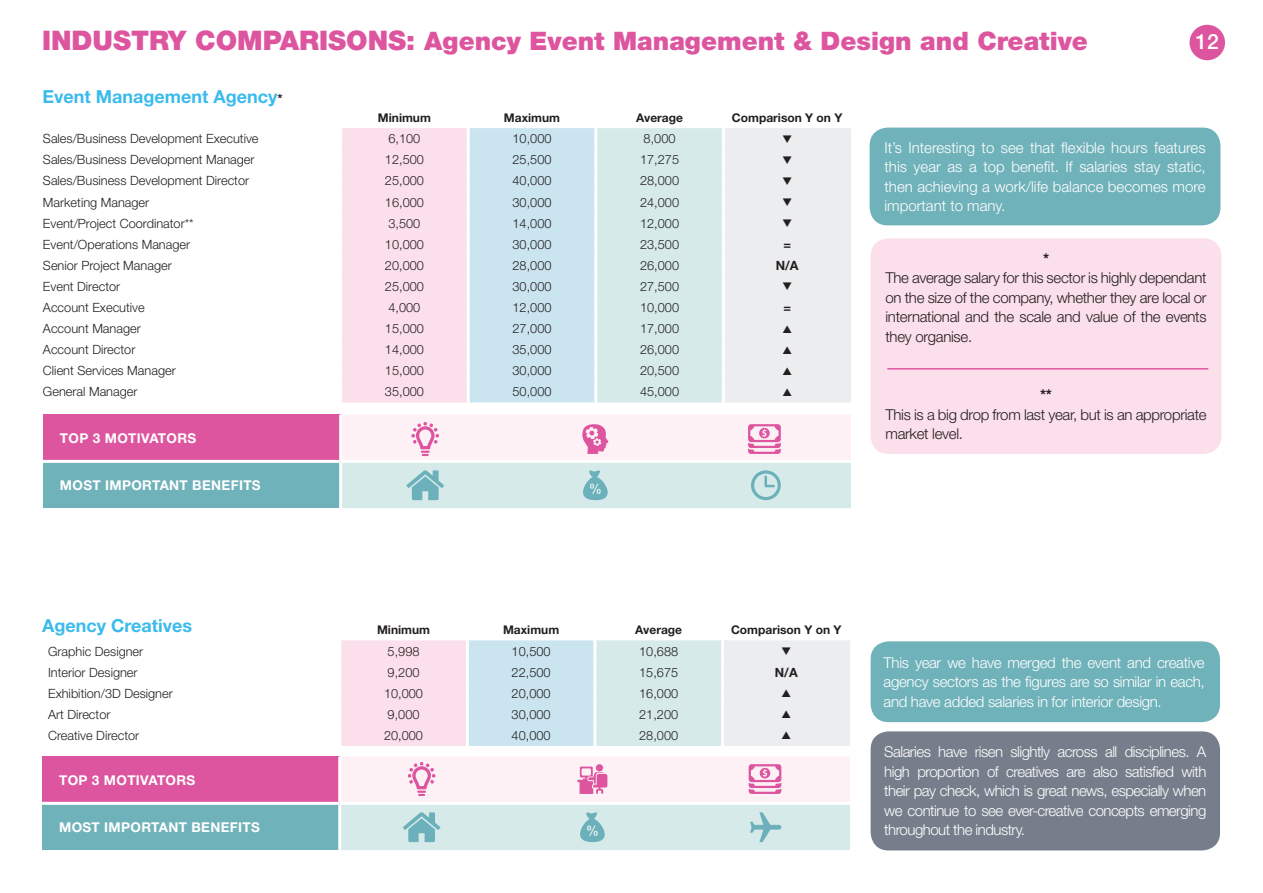
<style>
.page{position:relative;width:1263px;height:893px;background:#fff}
.page>*{position:absolute;margin:0;border:0;box-sizing:border-box;transform-origin:0 0}
.Graph_Title{font:900 25.5px "Helvetica Neue LT Std";color:#de559f}
.Table_body{font:500 21px "Helvetica Neue LT Std";color:#fff}
.t1{font:700 18px "Helvetica Neue LT Std";color:#3abbec}
.Highest{font:300 15px/19.5px "Helvetica Neue LT Std";letter-spacing:-.02em;color:#fff;text-align:justify}
.Highest-2{font:300 15px/19.5px "Helvetica Neue LT Std";letter-spacing:-.02em;color:#231f20;text-align:justify}
.Highest-3{font:700 15px "Helvetica Neue LT Std";color:#231f20}
.Graph_Title-2{font:700 13.5px "Helvetica Neue LT Std";letter-spacing:.025em;color:#fff}
.Table_body-2{font:300 12.75px "Helvetica Neue LT Std";color:#231f20}
.Table_body-3{font:700 12.75px "Helvetica Neue LT Std";color:#231f20}
.Table_body-4{font:700 12px "Helvetica Neue LT Std";color:#231f20}
.s1{font-size:27px}
.s2{font-size:12.75px;color:#231f20}
</style>
<div class="page">
<div style="left:870px;top:128px;width:350px;height:97px;background:#70b2ba;border-radius:18px"></div>
<div style="left:43px;top:415px;width:298px;height:46px;background:#de559f"></div>
<div style="left:43px;top:461px;width:298px;height:47px;background:#70b2ba"></div>
<hr style="left:43px;top:460px;width:298px;height:3px;background:#fff">
<hr style="left:339px;top:415px;width:3px;height:45px;background:#fff">
<hr style="left:339px;top:463px;width:3px;height:45px;background:#fff">
<div style="left:1189px;top:25px;width:36px;height:35px;background:#de559f;border-radius:50%"></div>
<svg style="left:342px;top:415px;width:509px;height:93px"></svg>
<div style="left:871px;top:238px;width:350px;height:216px;background:#fbdfeb;border-radius:18px"></div>
<hr style="left:887px;top:368px;width:321px;height:2px;background:#de559f">
<div style="left:42px;top:756px;width:298px;height:47px;background:#de559f"></div>
<div style="left:42px;top:803px;width:298px;height:47px;background:#70b2ba"></div>
<hr style="left:42px;top:802px;width:298px;height:3px;background:#fff">
<hr style="left:338px;top:756px;width:3px;height:46px;background:#fff">
<hr style="left:338px;top:805px;width:3px;height:45px;background:#fff">
<svg style="left:341px;top:757px;width:509px;height:93px"></svg>
<div style="left:871px;top:641px;width:349px;height:81px;background:#70b2ba;border-radius:18px"></div>
<div style="left:871px;top:731px;width:349px;height:119px;background:#757e8a;border-radius:18px"></div>
<svg style="left:342px;top:128px;width:509px;height:274px;background:#e2e6ed"></svg>
<svg style="left:341px;top:640px;width:509px;height:106px;background:#e2e7ed"></svg>
<p class="Graph_Title" style="left:42px;top:26px;width:1047px"><span class="s1">INDUSTRY COMPARISONS:</span> Agency Event Management &amp; Design and Creative</p>
<p class="t1" style="left:42px;top:85px;width:242px">Event Management Agency<span class="s2">*</span></p>
<p class="Table_body-4" style="left:378px;top:110px;width:55px">Minimum</p>
<p class="Table_body-4" style="left:504px;top:110px;width:58px">Maximum</p>
<p class="Table_body-4" style="left:636px;top:110px;width:48px">Average</p>
<p class="Table_body-4" style="left:732px;top:110px;width:112px">Comparison Y on Y</p>
<p class="Table_body" style="left:1195px;top:29px;width:25px">12</p>
<p class="Table_body-2" style="left:43px;top:131px;width:217px">Sales/Business Development Executive</p>
<p class="Table_body-2" style="left:388px;top:131px;width:33px">6,100</p>
<p class="Table_body-2" style="left:512px;top:131px;width:40px">10,000</p>
<p class="Table_body-2" style="left:644px;top:131px;width:33px">8,000</p>
<p class="Table_body-2" style="left:43px;top:152px;width:213px">Sales/Business Development Manager</p>
<p class="Table_body-2" style="left:385px;top:152px;width:40px">12,500</p>
<p class="Table_body-2" style="left:512px;top:152px;width:40px">25,500</p>
<p class="Table_body-2" style="left:640px;top:152px;width:40px">17,275</p>
<p class="Table_body-2" style="left:43px;top:173px;width:208px">Sales/Business Development Director</p>
<p class="Table_body-2" style="left:385px;top:173px;width:40px">25,000</p>
<p class="Table_body-2" style="left:512px;top:173px;width:40px">40,000</p>
<p class="Table_body-2" style="left:640px;top:173px;width:40px">28,000</p>
<p class="Table_body-2" style="left:43px;top:194px;width:108px">Marketing Manager</p>
<p class="Table_body-2" style="left:385px;top:194px;width:40px">16,000</p>
<p class="Table_body-2" style="left:512px;top:194px;width:40px">30,000</p>
<p class="Table_body-2" style="left:640px;top:194px;width:40px">24,000</p>
<p class="Table_body-2" style="left:43px;top:215px;width:152px">Event/Project Coordinator**</p>
<p class="Table_body-2" style="left:388px;top:215px;width:33px">3,500</p>
<p class="Table_body-2" style="left:512px;top:215px;width:40px">14,000</p>
<p class="Table_body-2" style="left:640px;top:215px;width:40px">12,000</p>
<p class="Table_body-2" style="left:43px;top:236px;width:149px">Event/Operations Manager</p>
<p class="Table_body-2" style="left:385px;top:236px;width:40px">10,000</p>
<p class="Table_body-2" style="left:512px;top:236px;width:40px">30,000</p>
<p class="Table_body-2" style="left:640px;top:236px;width:40px">23,500</p>
<p class="Table_body-3" style="left:783px;top:236px;width:9px">=</p>
<p class="Table_body-2" style="left:43px;top:258px;width:130px">Senior Project Manager</p>
<p class="Table_body-2" style="left:385px;top:258px;width:40px">20,000</p>
<p class="Table_body-2" style="left:512px;top:258px;width:40px">28,000</p>
<p class="Table_body-2" style="left:640px;top:258px;width:40px">26,000</p>
<p class="Table_body-3" style="left:776px;top:257px;width:24px">N/A</p>
<p class="Table_body-2" style="left:43px;top:279px;width:79px">Event Director</p>
<p class="Table_body-2" style="left:385px;top:279px;width:40px">25,000</p>
<p class="Table_body-2" style="left:512px;top:279px;width:40px">30,000</p>
<p class="Table_body-2" style="left:640px;top:279px;width:40px">27,500</p>
<p class="Table_body-2" style="left:43px;top:300px;width:103px">Account Executive</p>
<p class="Table_body-2" style="left:388px;top:300px;width:33px">4,000</p>
<p class="Table_body-2" style="left:512px;top:300px;width:40px">12,000</p>
<p class="Table_body-2" style="left:640px;top:300px;width:40px">10,000</p>
<p class="Table_body-3" style="left:783px;top:300px;width:9px">=</p>
<p class="Table_body-2" style="left:43px;top:321px;width:99px">Account Manager</p>
<p class="Table_body-2" style="left:385px;top:321px;width:40px">15,000</p>
<p class="Table_body-2" style="left:512px;top:321px;width:40px">27,000</p>
<p class="Table_body-2" style="left:640px;top:321px;width:40px">17,000</p>
<p class="Table_body-2" style="left:43px;top:342px;width:94px">Account Director</p>
<p class="Table_body-2" style="left:385px;top:342px;width:40px">14,000</p>
<p class="Table_body-2" style="left:512px;top:342px;width:40px">35,000</p>
<p class="Table_body-2" style="left:640px;top:342px;width:40px">26,000</p>
<p class="Table_body-2" style="left:43px;top:363px;width:134px">Client Services Manager</p>
<p class="Table_body-2" style="left:385px;top:363px;width:40px">15,000</p>
<p class="Table_body-2" style="left:512px;top:363px;width:40px">30,000</p>
<p class="Table_body-2" style="left:640px;top:363px;width:40px">20,500</p>
<p class="Table_body-2" style="left:43px;top:384px;width:96px">General Manager</p>
<p class="Table_body-2" style="left:385px;top:384px;width:40px">35,000</p>
<p class="Table_body-2" style="left:512px;top:384px;width:40px">50,000</p>
<p class="Table_body-2" style="left:640px;top:384px;width:40px">45,000</p>
<p class="Graph_Title-2" style="left:60px;top:430px;width:138px">TOP 3 MOTIVATORS</p>
<p class="Graph_Title-2" style="left:60px;top:476px;width:202px">MOST IMPORTANT BENEFITS</p>
<p class="Highest" style="left:884px;top:137px;width:323px">It’s Interesting to see that flexible hours features this year as a top benefit. If salaries stay static, then achieving a work/life balance becomes more important to many.</p>
<p class="Highest-3" style="left:1043px;top:249px;width:8px">*</p>
<p class="Highest-2" style="left:885px;top:268px;width:323px">The average salary for this sector is highly dependant on the size of the company, whether they are local or international and the scale and value of the events they organise.</p>
<p class="Highest-3" style="left:1040px;top:386px;width:13px">**</p>
<p class="Highest-2" style="left:885px;top:404px;width:323px">This is a big drop from last year, but is an appropriate market level.</p>
<p class="t1" style="left:42px;top:614px;width:152px">Agency Creatives</p>
<p class="Table_body-4" style="left:377px;top:622px;width:55px">Minimum</p>
<p class="Table_body-4" style="left:503px;top:622px;width:58px">Maximum</p>
<p class="Table_body-4" style="left:635px;top:622px;width:48px">Average</p>
<p class="Table_body-4" style="left:731px;top:622px;width:112px">Comparison Y on Y</p>
<p class="Table_body-2" style="left:48px;top:643px;width:97px">Graphic Designer</p>
<p class="Table_body-2" style="left:388px;top:643px;width:33px">5,998</p>
<p class="Table_body-2" style="left:512px;top:643px;width:40px">10,500</p>
<p class="Table_body-2" style="left:639px;top:643px;width:40px">10,688</p>
<p class="Table_body-2" style="left:48px;top:664px;width:91px">Interior Designer</p>
<p class="Table_body-2" style="left:388px;top:664px;width:33px">9,200</p>
<p class="Table_body-2" style="left:512px;top:664px;width:40px">22,500</p>
<p class="Table_body-2" style="left:639px;top:664px;width:40px">15,675</p>
<p class="Table_body-3" style="left:775px;top:664px;width:24px">N/A</p>
<p class="Table_body-2" style="left:48px;top:685px;width:126px">Exhibition/3D Designer</p>
<p class="Table_body-2" style="left:384px;top:685px;width:40px">10,000</p>
<p class="Table_body-2" style="left:512px;top:685px;width:40px">20,000</p>
<p class="Table_body-2" style="left:639px;top:685px;width:40px">16,000</p>
<p class="Table_body-2" style="left:48px;top:706px;width:64px">Art Director</p>
<p class="Table_body-2" style="left:388px;top:706px;width:33px">9,000</p>
<p class="Table_body-2" style="left:512px;top:706px;width:40px">30,000</p>
<p class="Table_body-2" style="left:639px;top:706px;width:40px">21,200</p>
<p class="Table_body-2" style="left:48px;top:728px;width:93px">Creative Director</p>
<p class="Table_body-2" style="left:384px;top:728px;width:40px">20,000</p>
<p class="Table_body-2" style="left:512px;top:728px;width:40px">40,000</p>
<p class="Table_body-2" style="left:639px;top:728px;width:40px">28,000</p>
<p class="Graph_Title-2" style="left:59px;top:772px;width:138px">TOP 3 MOTIVATORS</p>
<p class="Graph_Title-2" style="left:59px;top:818px;width:202px">MOST IMPORTANT BENEFITS</p>
<p class="Highest" style="left:883px;top:652px;width:323px">This year we have merged the event and creative agency sectors as the figures are so similar in each, and have added salaries in for interior design.</p>
<p class="Highest" style="left:884px;top:742px;width:324px">Salaries have risen slightly across all disciplines. A high proportion of creatives are also satisfied with their pay check, which is great news, especially when we continue to see ever-creative concepts emerging throughout the industry.</p>
</div>
